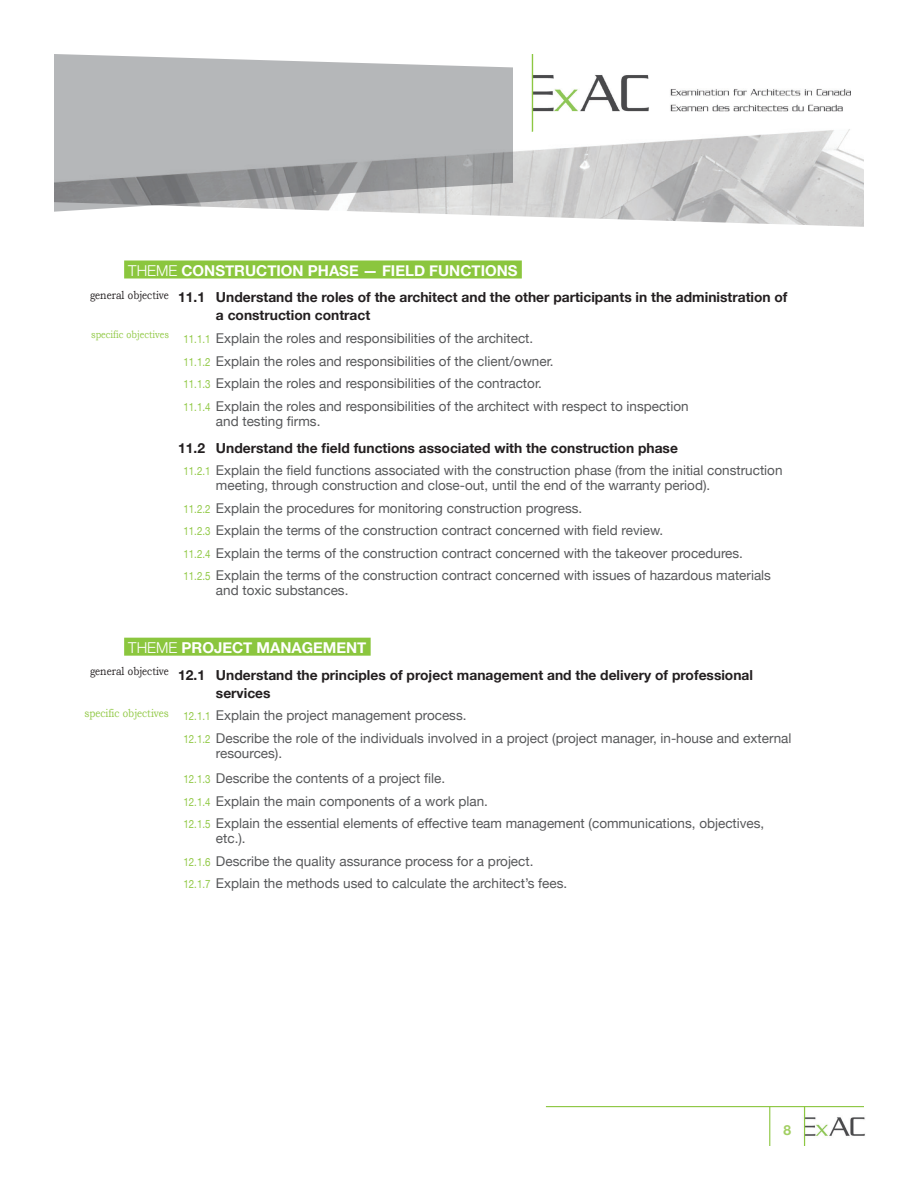
<style>
.page{position:relative;width:918px;height:1188px;background:#fff}
.page>*{position:absolute;margin:0;border:0;box-sizing:border-box;transform-origin:0 0}
.titre_point{font:700 15px "Helvetica Neue";color:#fff}
.sous_titres{font:700 13.8px/18px "Helvetica Neue";color:#231f20}
.t1{font:700 13.8px "Helvetica Neue";color:#a2cf62}
.sous_points{font:13.5px/15px "Helvetica Neue";color:#57585a}
.t2{font:11.4px "Bookman Old Style";color:#231f20;scale:.85 1}
.t3{font:11.4px "Bookman Old Style";color:#92c947;scale:.85 1}
.t4{font:10.5px "Bookman Old Style";color:#92c947;scale:.85 1}
.s1{font-weight:300}
.s2{font-size:11.4px;color:#92c947}
</style>
<div class="page">
<img style="left:799px;top:1107px;width:66px;height:39px">
<img style="left:386px;top:90px;width:478px;height:137px">
<img style="left:523px;top:54px;width:327px;height:78px">
<svg style="left:54px;top:54px;width:459px;height:158px;background:#b4b5b7"></svg>
<hr style="left:804px;top:1106px;width:1px;height:40px;background:#8bc63e">
<hr style="left:769px;top:1106px;width:1px;height:40px;background:#8bc63e">
<hr style="left:546px;top:1106px;width:318px;height:1px;background:#8bc63e">
<hr style="left:532px;top:54px;width:1px;height:78px;background:#8bc63e">
<div style="left:124px;top:261px;width:398px;height:18px;background:#8bc63e"></div>
<div style="left:124px;top:638px;width:247px;height:18px;background:#8bc63e"></div>
<p class="titre_point" style="left:128px;top:258px;width:391px"><span class="s1">THEME</span> CONSTRUCTION PHASE — FIELD FUNCTIONS</p>
<p class="sous_titres" style="left:216px;top:289px;width:573px;text-indent:-38px">11.1 Understand the roles of the architect and the other participants in the administration of a construction contract</p>
<p class="sous_points" style="left:184px;top:331px;width:351px"><span class="s2">11.1.1</span> Explain the roles and responsibilities of the architect.</p>
<p class="sous_points" style="left:184px;top:354px;width:372px"><span class="s2">11.1.2</span> Explain the roles and responsibilities of the client/owner.</p>
<p class="sous_points" style="left:184px;top:377px;width:360px"><span class="s2">11.1.3</span> Explain the roles and responsibilities of the contractor.</p>
<p class="sous_points" style="left:216px;top:399px;width:474px;text-indent:-32px"><span class="s2">11.1.4</span> Explain the roles and responsibilities of the architect with respect to inspection and testing firms.</p>
<p class="sous_titres" style="left:178px;top:439px;width:501px">11.2 Understand the field functions associated with the construction phase</p>
<p class="sous_points" style="left:216px;top:464px;width:568px;text-indent:-32px"><span class="s2">11.2.1</span> Explain the field functions associated with the construction phase (from the initial construction meeting, through construction and close-out, until the end of the warranty period).</p>
<p class="sous_points" style="left:184px;top:501px;width:400px"><span class="s2">11.2.2</span> Explain the procedures for monitoring construction progress.</p>
<p class="sous_points" style="left:184px;top:524px;width:481px"><span class="s2">11.2.3</span> Explain the terms of the construction contract concerned with field review.</p>
<p class="sous_points" style="left:184px;top:546px;width:561px"><span class="s2">11.2.4</span> Explain the terms of the construction contract concerned with the takeover procedures.</p>
<p class="sous_points" style="left:216px;top:569px;width:557px;text-indent:-32px"><span class="s2">11.2.5</span> Explain the terms of the construction contract concerned with issues of hazardous materials and toxic substances.</p>
<p class="t2" style="left:90px;top:289px;width:94px">general objective</p>
<p class="t4" style="left:91px;top:329px;width:93px">specific objectives</p>
<p class="titre_point" style="left:128px;top:636px;width:240px"><span class="s1">THEME</span> PROJECT MANAGEMENT</p>
<p class="sous_titres" style="left:216px;top:666px;width:539px;text-indent:-38px">12.1 Understand the principles of project management and the delivery of professional services</p>
<p class="sous_points" style="left:184px;top:709px;width:284px"><span class="s2">12.1.1</span> Explain the project management process.</p>
<p class="sous_points" style="left:216px;top:731px;width:577px;text-indent:-32px"><span class="s2">12.1.2</span> Describe the role of the individuals involved in a project (project manager, in-house and external resources).</p>
<p class="sous_points" style="left:184px;top:772px;width:263px"><span class="s2">12.1.3</span> Describe the contents of a project file.</p>
<p class="sous_points" style="left:184px;top:794px;width:306px"><span class="s2">12.1.4</span> Explain the main components of a work plan.</p>
<p class="sous_points" style="left:216px;top:817px;width:550px;text-indent:-32px"><span class="s2">12.1.5</span> Explain the essential elements of effective team management (communications, objectives, etc.).</p>
<p class="sous_points" style="left:184px;top:854px;width:351px"><span class="s2">12.1.6</span> Describe the quality assurance process for a project.</p>
<p class="sous_points" style="left:184px;top:877px;width:385px"><span class="s2">12.1.7</span> Explain the methods used to calculate the architect’s fees.</p>
<p class="t2" style="left:90px;top:665px;width:94px">general objective</p>
<p class="t3" style="left:84px;top:707px;width:101px">specific objectives</p>
<p class="t1" style="left:783px;top:1119px;width:9px">8</p>
</div>
